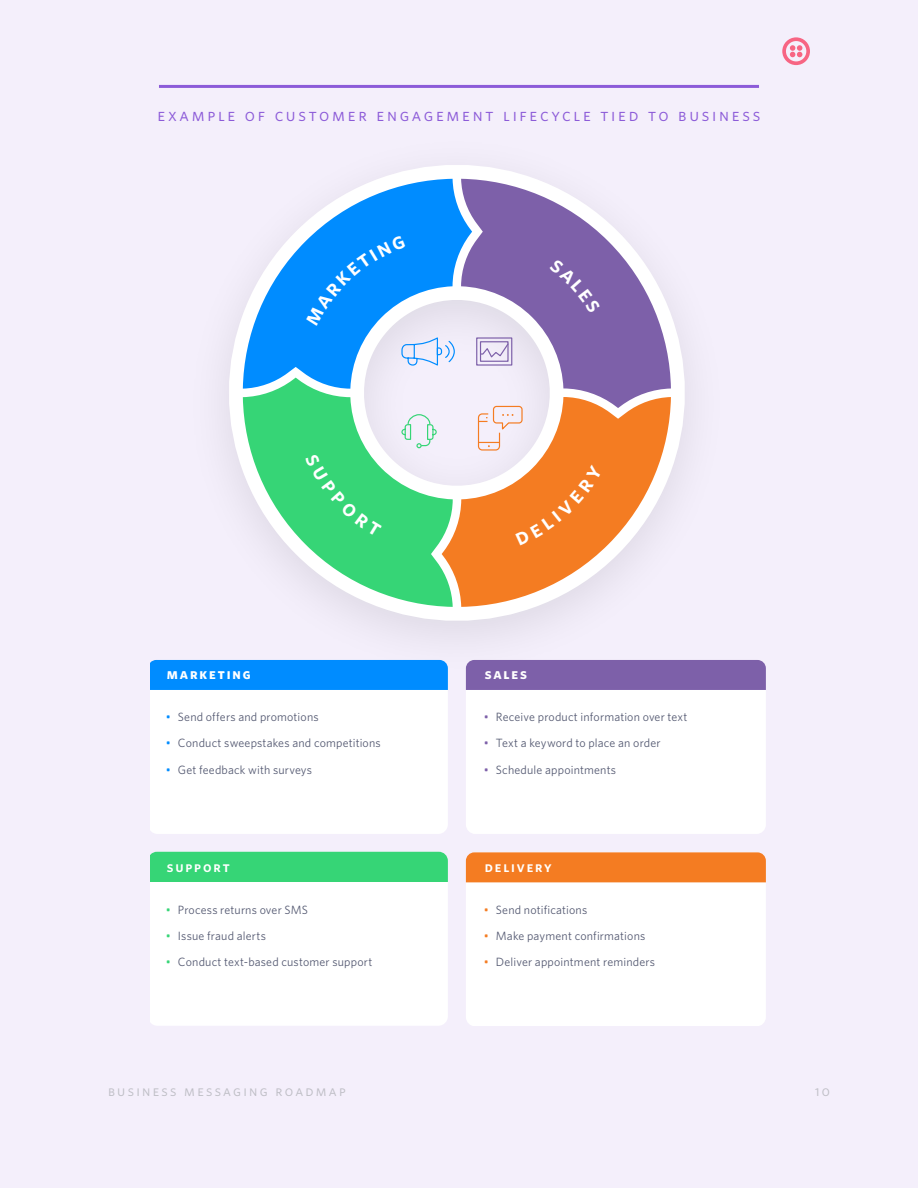
<style>
.page{position:relative;width:918px;height:1188px;background:#f4effb}
.page>*{position:absolute;margin:0;border:0;box-sizing:border-box;transform-origin:0 0}
.t1{font:18px "Whitney Book SC";letter-spacing:.15em;color:#8c5bd8}
.t2{font:15px "Whitney Book SC";letter-spacing:.15em;color:#94979b}
.t3{font:15px "Whitney Semibold SC";letter-spacing:.125em;color:#fff}
.t4{font:15px "Whitney Bold SC";letter-spacing:.125em;color:#fff}
.t5{font:12px "Whitney";letter-spacing:.015em;color:#565b73}
.s1{color:#008cff}
.s2{color:#7d60a9}
.s3{color:#36d576}
.s4{color:#f47c22}
</style>
<div class="page">
<hr style="left:159px;top:85px;width:600px;height:3px;background:#8c5bd8">
<svg style="left:226px;top:165px;width:461px;height:525px"></svg>
<svg style="left:243px;top:179px;width:218px;height:210px;fill:#008cff"></svg>
<svg style="left:461px;top:179px;width:210px;height:218px;fill:#7d60a9"></svg>
<svg style="left:453px;top:397px;width:218px;height:210px;fill:#f47c22"></svg>
<svg style="left:243px;top:378px;width:210px;height:229px"></svg>
<div style="left:150px;top:882px;width:298px;height:144px;background:#fff"></div>
<div style="left:150px;top:852px;width:298px;height:30px;background:#36d576"></div>
<div style="left:466px;top:852px;width:300px;height:174px;background:#fff;border-radius:9px"></div>
<div style="left:466px;top:852px;width:300px;height:30px;background:#f47c22"></div>
<div style="left:466px;top:660px;width:300px;height:174px;background:#fff;border-radius:9px"></div>
<div style="left:466px;top:660px;width:300px;height:30px;background:#7d60a9"></div>
<div style="left:150px;top:690px;width:298px;height:144px;background:#fff"></div>
<div style="left:150px;top:660px;width:298px;height:30px;background:#008cff"></div>
<svg style="left:401px;top:414px;width:36px;height:35px"></svg>
<svg style="left:479px;top:342px;width:31px;height:17px"></svg>
<div style="left:480px;top:341px;width:29px;height:21px;border:1px solid #7d60a9"></div>
<div style="left:476px;top:337px;width:36px;height:29px;border:1px solid #7d60a9"></div>
<svg style="left:401px;top:336px;width:54px;height:31px"></svg>
<svg style="left:477px;top:405px;width:46px;height:46px"></svg>
<div style="left:306px;top:235px;width:100px;height:91px;background:#008cff"></div>
<div style="left:305px;top:453px;width:77px;height:84px;background:#36d576"></div>
<div style="left:515px;top:465px;width:87px;height:80px;background:#f47c22"></div>
<div style="left:549px;top:259px;width:52px;height:55px;background:#7d60a9"></div>
<h1 class="t1" style="left:158px;top:104px;width:604px">example of customer engagement lifecycle tied to business</h1>
<p class="t4" style="left:167px;top:665px;width:86px">marketing</p>
<p class="t4" style="left:485px;top:665px;width:44px">sales</p>
<p class="t5" style="left:166px;top:710px;width:154px"><span class="s1">•</span> Send offers and promotions</p>
<p class="t5" style="left:166px;top:736px;width:216px"><span class="s1">•</span> Conduct sweepstakes and competitions</p>
<p class="t5" style="left:166px;top:763px;width:148px"><span class="s1">•</span> Get feedback with surveys</p>
<p class="t5" style="left:484px;top:710px;width:205px"><span class="s2">•</span> Receive product information over text</p>
<p class="t5" style="left:484px;top:736px;width:178px"><span class="s2">•</span> Text a keyword to place an order</p>
<p class="t5" style="left:484px;top:763px;width:134px"><span class="s2">•</span> Schedule appointments</p>
<p class="t3" style="left:167px;top:857px;width:65px">support</p>
<p class="t3" style="left:485px;top:857px;width:69px">delivery</p>
<p class="t5" style="left:166px;top:902px;width:144px"><span class="s3">•</span> Process returns over SMS</p>
<p class="t5" style="left:166px;top:929px;width:102px"><span class="s3">•</span> Issue fraud alerts</p>
<p class="t5" style="left:166px;top:955px;width:208px"><span class="s3">•</span> Conduct text-based customer support</p>
<p class="t5" style="left:484px;top:902px;width:105px"><span class="s4">•</span> Send notifications</p>
<p class="t5" style="left:484px;top:929px;width:163px"><span class="s4">•</span> Make payment confirmations</p>
<p class="t5" style="left:484px;top:955px;width:173px"><span class="s4">•</span> Deliver appointment reminders</p>
<p class="t2" style="left:108px;top:1082px;width:239px">business messaging roadmap</p>
<p class="t2" style="left:815px;top:1082px;width:16px">10</p>
</div>
